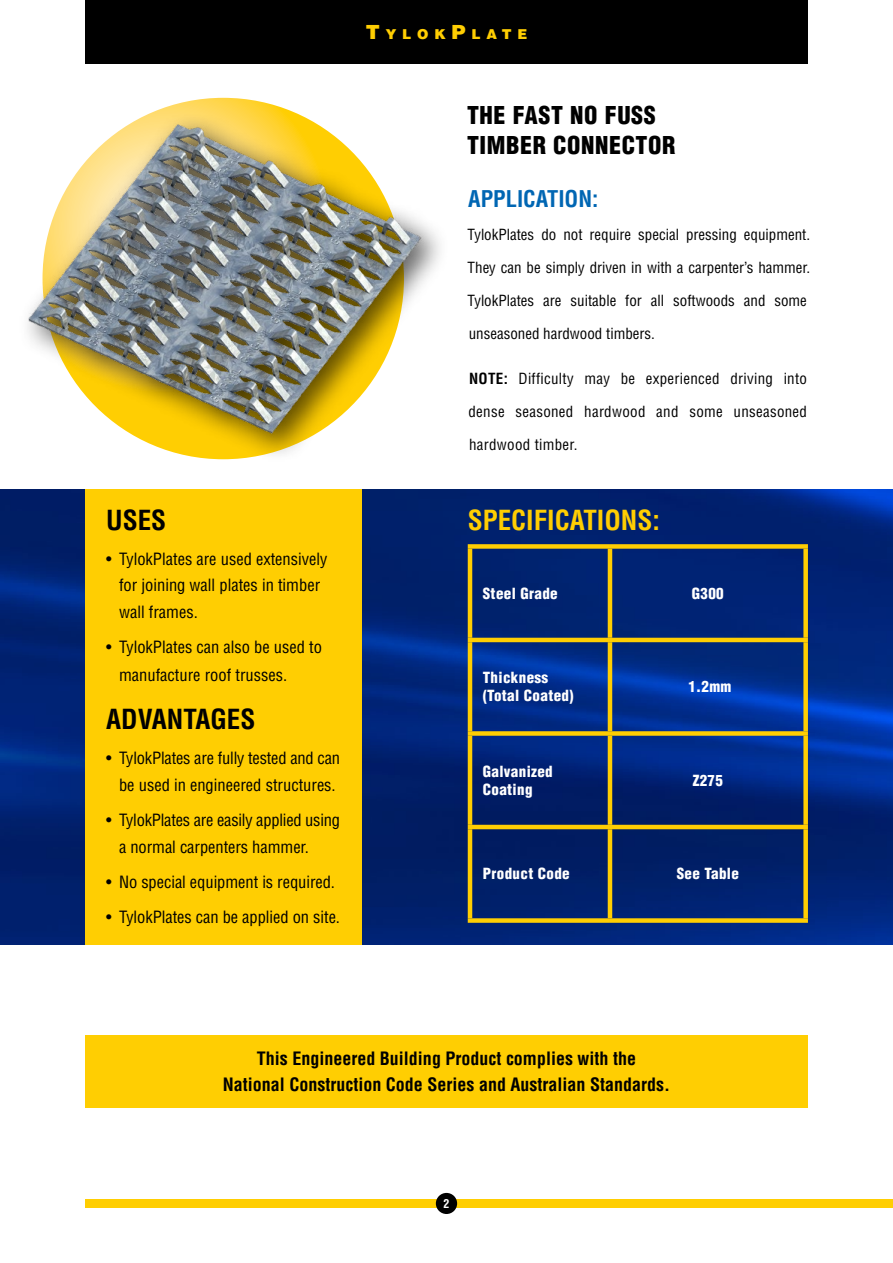
<style>
.page{position:relative;width:893px;height:1263px;background:#fff}
.page>*{position:absolute;margin:0;border:0;box-sizing:border-box;transform-origin:0 0}
.t1{font:700 condensed 27px "Helvetica LT Std";color:#ffce02}
.t2{font:700 condensed 27px "Helvetica LT Std";color:#000}
.t3{font:900 condensed 24px/30px "Helvetica LT Std";letter-spacing:.025em;color:#000}
.t4{font:700 condensed 22.5px "Helvetica LT Std";color:#0066b3}
.t5{font:700 condensed 18px/25.5px "Helvetica LT Std";color:#000;text-align:center}
.t6{font:condensed 16.5px/26.5px "Helvetica LT Std";letter-spacing:-.005em;color:#000}
.t7{font:condensed 15px "Helvetica LT Std";color:#000}
.t8{font:condensed 15px "Helvetica LT Std";letter-spacing:.02em;color:#000}
.t9{font:900 condensed 15px/18px "Helvetica LT Std";letter-spacing:.025em;color:#fff}
.t10{font:900 13.65px "Helvetica LT Std";letter-spacing:.43em;color:#ffce02}
.t11{font:700 condensed 12px "Helvetica LT Std";color:#fff}
.s1{font-size:19.5px}
.s2{font-weight:700}
</style>
<div class="page">
<div style="left:85px;top:1199px;width:808px;height:9px;background:#ffce02"></div>
<img style="left:0;top:489px;width:893px;height:455px">
<div style="left:85px;top:489px;width:276px;height:455px;background:#ffce02"></div>
<div style="left:85px;top:1035px;width:723px;height:73px;background:#ffce02"></div>
<div style="left:85px;top:0;width:723px;height:64px;background:#000"></div>
<div style="left:436px;top:1193px;width:21px;height:21px;background:#000;border-radius:50%"></div>
<hr style="left:468px;top:549px;width:4px;height:89px;background:#ffce02">
<div style="left:468px;top:544px;width:142px;height:5px;background:#ffce02"></div>
<div style="left:610px;top:544px;width:198px;height:5px;background:#ffce02"></div>
<hr style="left:608px;top:549px;width:4px;height:89px;background:#ffce02">
<div style="left:803px;top:549px;width:5px;height:89px;background:#ffce02"></div>
<hr style="left:468px;top:642px;width:4px;height:89px;background:#ffce02">
<hr style="left:468px;top:736px;width:4px;height:89px;background:#ffce02">
<hr style="left:468px;top:829px;width:4px;height:89px;background:#ffce02">
<hr style="left:468px;top:638px;width:142px;height:4px;background:#ffce02">
<hr style="left:610px;top:638px;width:198px;height:4px;background:#ffce02">
<hr style="left:608px;top:642px;width:4px;height:89px;background:#ffce02">
<div style="left:803px;top:642px;width:5px;height:89px;background:#ffce02"></div>
<hr style="left:608px;top:736px;width:4px;height:89px;background:#ffce02">
<div style="left:803px;top:736px;width:5px;height:89px;background:#ffce02"></div>
<hr style="left:608px;top:829px;width:4px;height:89px;background:#ffce02">
<div style="left:803px;top:829px;width:5px;height:89px;background:#ffce02"></div>
<div style="left:468px;top:731px;width:142px;height:5px;background:#ffce02"></div>
<div style="left:610px;top:731px;width:198px;height:5px;background:#ffce02"></div>
<hr style="left:468px;top:825px;width:142px;height:4px;background:#ffce02">
<hr style="left:610px;top:825px;width:198px;height:4px;background:#ffce02">
<div style="left:468px;top:918px;width:142px;height:5px;background:#ffce02"></div>
<div style="left:610px;top:918px;width:198px;height:5px;background:#ffce02"></div>
<div style="left:17px;top:112px;width:433px;height:351px;background:#000;opacity:.75"></div>
<img style="left:17px;top:110px;width:419px;height:337px">
<p class="t10" style="left:366px;top:25px;width:163px"><span class="s1">T</span>YLOK<span class="s1">P</span>LATE</p>
<h1 class="t2" style="left:106px;top:503px;width:62px">USES</h1>
<p class="t6" style="left:119px;top:545px;width:210px;text-indent:-13px">• TylokPlates are used extensively for joining wall plates in timber wall frames.</p>
<p class="t6" style="left:119px;top:633px;width:204px;line-height:28.3px;text-indent:-13px">• TylokPlates can also be used to manufacture roof trusses.</p>
<h1 class="t2" style="left:106px;top:702px;width:151px">ADVANTAGES</h1>
<p class="t6" style="left:106px;top:745px;width:235px;text-align:center">• TylokPlates are fully tested and can be used in engineered structures.</p>
<p class="t6" style="left:119px;top:807px;width:223px;text-indent:-13px">• TylokPlates are easily applied using a normal carpenters hammer.</p>
<p class="t6" style="left:106px;top:868px;width:230px">• No special equipment is required.</p>
<p class="t6" style="left:106px;top:903px;width:235px">• TylokPlates can be applied on site.</p>
<h2 class="t3" style="left:467px;top:100px;width:210px">THE FAST NO FUSS<br>TIMBER CONNECTOR</h2>
<h3 class="t4" style="left:468px;top:184px;width:132px">APPLICATION:</h3>
<p class="t7" style="left:468px;top:225px;width:344px">TylokPlates do not require special pressing equipment.</p>
<p class="t7" style="left:468px;top:258px;width:344px">They can be simply driven in with a carpenter’s hammer.</p>
<p class="t7" style="left:468px;top:291px;width:341px">TylokPlates are suitable for all softwoods and some</p>
<p class="t7" style="left:469px;top:324px;width:188px">unseasoned hardwood timbers.</p>
<p class="t8" style="left:469px;top:369px;width:339px"><span class="s2">NOTE:</span> Difficulty may be experienced driving into</p>
<p class="t8" style="left:468px;top:402px;width:340px">dense seasoned hardwood and some unseasoned</p>
<p class="t8" style="left:469px;top:435px;width:110px">hardwood timber.</p>
<h1 class="t1" style="left:468px;top:503px;width:194px">SPECIFICATIONS:</h1>
<p class="t9" style="left:483px;top:584px;width:76px">Steel Grade</p>
<p class="t9" style="left:692px;top:584px;width:33px">G300</p>
<p class="t9" style="left:483px;top:668px;width:92px">Thickness (Total Coated)</p>
<p class="t9" style="left:688px;top:677px;width:45px">1.2mm</p>
<p class="t9" style="left:483px;top:762px;width:72px">Galvanized<br>Coating</p>
<p class="t9" style="left:693px;top:771px;width:32px">Z275</p>
<p class="t9" style="left:483px;top:864px;width:89px">Product Code</p>
<p class="t9" style="left:677px;top:864px;width:64px">See Table</p>
<p class="t5" style="left:223px;top:1046px;width:449px">This Engineered Building Product complies with the<br>National Construction Code Series and Australian Standards.</p>
<p class="t11" style="left:443px;top:1196px;width:7px">2</p>
</div>
